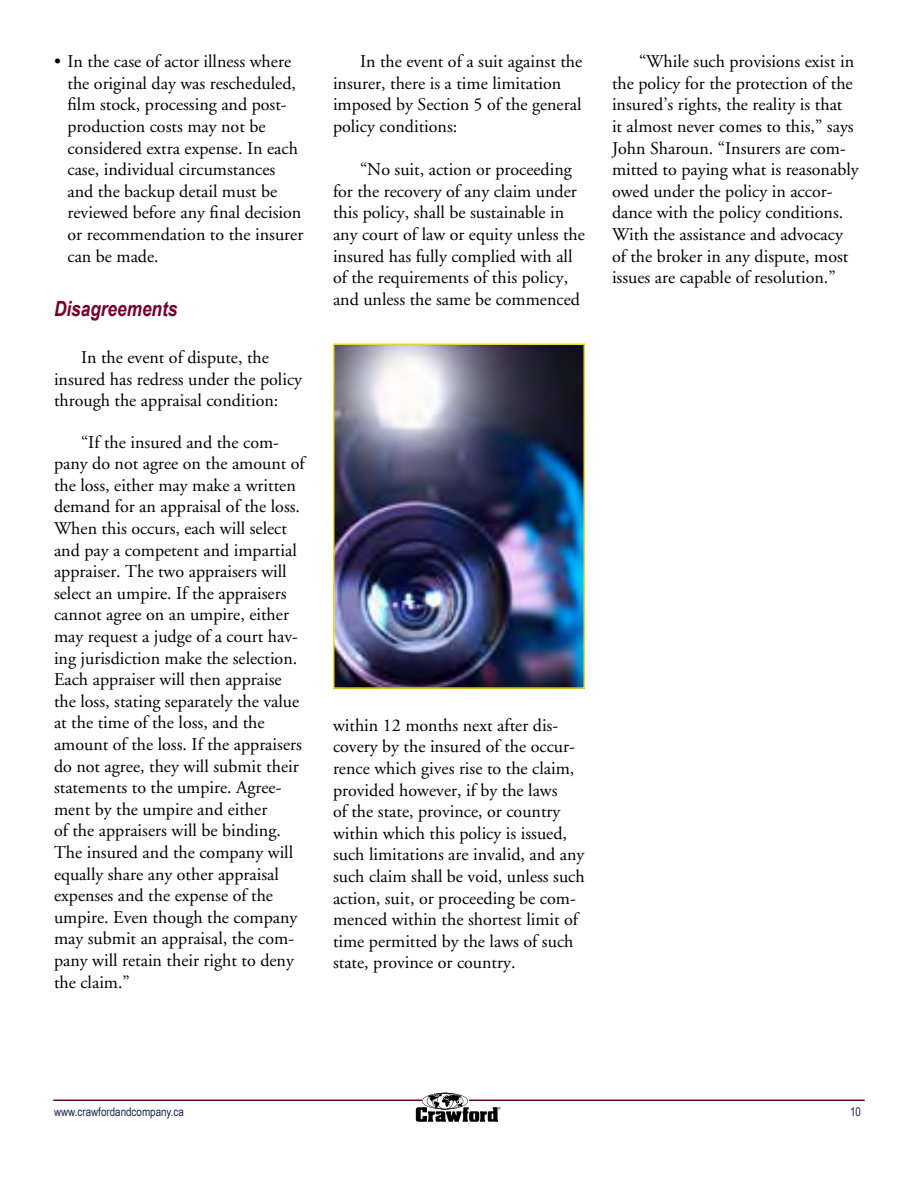
<style>
.page{position:relative;width:918px;height:1188px;background:#fff}
.page>*{position:absolute;margin:0;border:0;box-sizing:border-box;transform-origin:0 0}
.t1{font:italic 700 21px "Arial Narrow";color:#74002a}
.t2{font:18px/21.6px "Adobe Garamond";color:#000}
.t3{font:12px "Arial Narrow";color:#1e264e}
</style>
<div class="page">
<hr style="left:53px;top:1100px;width:812px;height:1px;background:#74002a">
<svg style="left:416px;top:1093px;width:85px;height:29px"></svg>
<img style="left:336px;top:347px;width:246px;height:339px">
<div style="left:333px;top:344px;width:252px;height:345px;border:2px solid #eed81b"></div>
<p class="t2" style="left:68px;top:51px;width:237px;text-indent:-14px">• In the case of actor illness where the original day was rescheduled, film stock, processing and post&shy;production costs may not be considered extra expense. In each case, individual circumstances and the backup detail must be reviewed before any final decision or recommendation to the insurer can be made.</p>
<p class="t1" style="left:54px;top:297px;width:125px">Disagreements</p>
<p class="t2" style="left:54px;top:347px;width:250px;text-indent:27px">In the event of dispute, the insured has redress under the policy through the appraisal condition:</p>
<p class="t2" style="left:54px;top:432px;width:252px;text-indent:27px">“If the insured and the com&shy;pany do not agree on the amount of the loss, either may make a written demand for an appraisal of the loss.<br>When this occurs, each will select and pay a competent and impartial appraiser. The two appraisers will select an umpire. If the appraisers cannot agree on an umpire, either may request a judge of a court hav&shy;ing jurisdiction make the selection.<br>Each appraiser will then appraise the loss, stating separately the value at the time of the loss, and the amount of the loss. If the appraisers do not agree, they will submit their statements to the umpire. Agree&shy;ment by the umpire and either<br>of the appraisers will be binding.<br>The insured and the company will equally share any other appraisal expenses and the expense of the umpire. Even though the company may submit an appraisal, the com&shy;pany will retain their right to deny the claim.”</p>
<p class="t2" style="left:333px;top:51px;width:251px;text-indent:27px">In the event of a suit against the insurer, there is a time limitation imposed by Section 5 of the general policy conditions:</p>
<p class="t2" style="left:333px;top:159px;width:254px;text-indent:27px">“No suit, action or proceeding for the recovery of any claim under this policy, shall be sustainable in any court of law or equity unless the insured has fully complied with all of the requirements of this policy, and unless the same be commenced</p>
<p class="t2" style="left:333px;top:715px;width:253px">within 12 months next after dis&shy;covery by the insured of the occur&shy;rence which gives rise to the claim, provided however, if by the laws<br>of the state, province, or country within which this policy is issued, such limitations are invalid, and any such claim shall be void, unless such action, suit, or proceeding be com&shy;menced within the shortest limit of time permitted by the laws of such state, province or country.</p>
<p class="t2" style="left:612px;top:51px;width:248px;text-indent:27px">“While such provisions exist in the policy for the protection of the insured’s rights, the reality is that<br>it almost never comes to this,” says John Sharoun. “Insurers are com&shy;mitted to paying what is reasonably owed under the policy in accor&shy;dance with the policy conditions.<br>With the assistance and advocacy of the broker in any dispute, most issues are capable of resolution.”</p>
<p class="t3" style="left:54px;top:1105px;width:131px">www.crawfordandcompany.ca</p>
<p class="t3" style="left:850px;top:1105px;width:12px">10</p>
</div>
